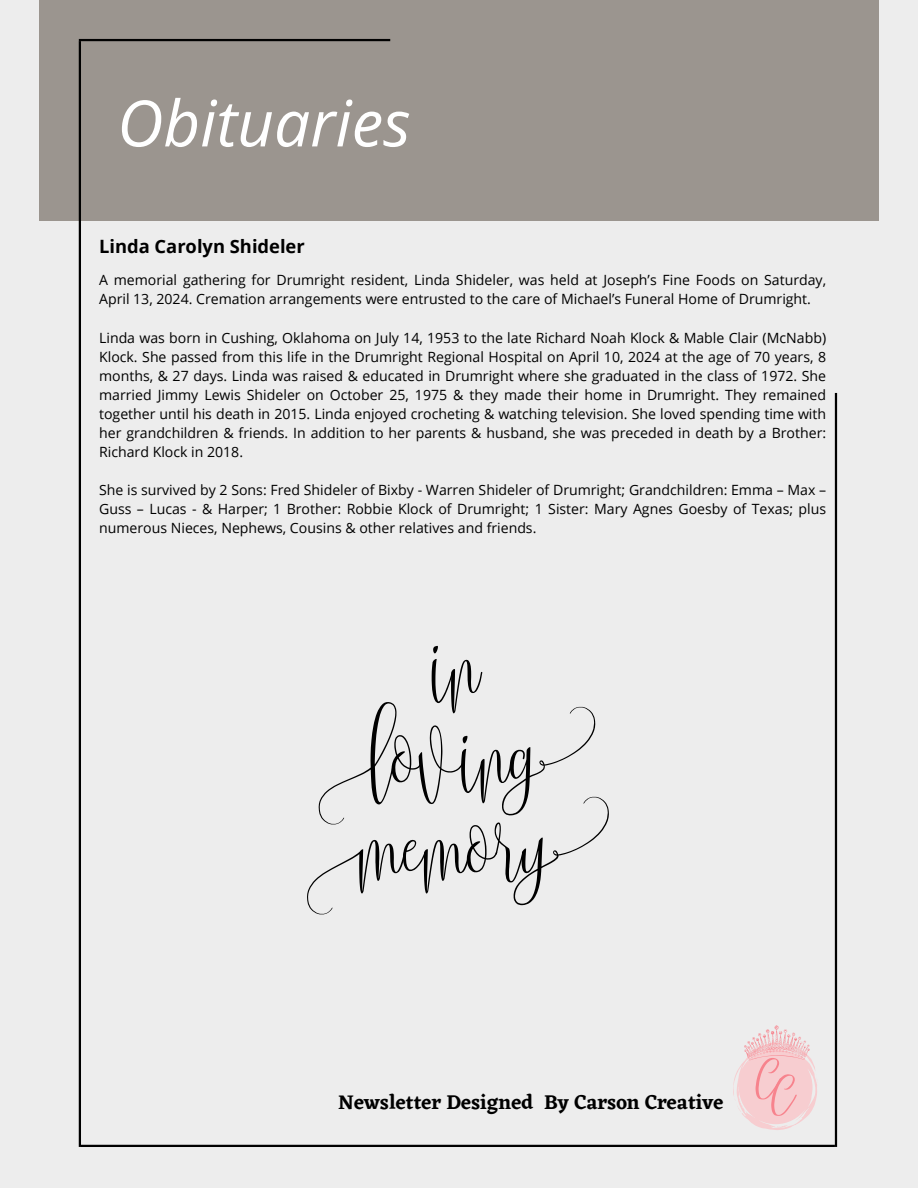
<style>
.page{position:relative;width:918px;height:1188px;background:#ededed}
.page>*{position:absolute;margin:0;border:0;box-sizing:border-box;transform-origin:0 0}
.t1{font:italic 63.9px "Open Sans";color:#fff}
.t2{font:600 20.55px "Eczar";color:#000}
.t3{font:700 18.3px "Open Sans";color:#000}
.t4{font:14.1px/19px "Open Sans";color:#000;text-align:justify}
</style>
<div class="page">
<div style="left:39px;top:0;width:840px;height:221px;background:#9b958f"></div>
<hr style="left:835px;top:393px;width:2px;height:754px;background:#000">
<hr style="left:79px;top:41px;width:2px;height:1106px;background:#000">
<hr style="left:79px;top:39px;width:311px;height:2px;background:#000">
<hr style="left:81px;top:1145px;width:754px;height:2px;background:#000">
<svg style="left:307px;top:646px;width:302px;height:269px"></svg>
<svg style="left:733px;top:1025px;width:84px;height:105px"></svg>
<h1 class="t1" style="left:117px;top:78px;width:295px">Obituaries</h1>
<p class="t3" style="left:99px;top:233px;width:207px">Linda Carolyn Shideler</p>
<p class="t4" style="left:99px;top:270px;width:729px">A memorial gathering for Drumright resident, Linda Shideler, was held at Joseph’s Fine Foods on Saturday,<br>April 13, 2024. Cremation arrangements were entrusted to the care of Michael’s Funeral Home of Drumright.</p>
<p class="t4" style="left:99px;top:328px;width:729px">Linda was born in Cushing, Oklahoma on July 14, 1953 to the late Richard Noah Klock &amp; Mable Clair (McNabb)<br>Klock. She passed from this life in the Drumright Regional Hospital on April 10, 2024 at the age of 70 years, 8 months, &amp; 27 days. Linda was raised &amp; educated in Drumright where she graduated in the class of 1972. She married Jimmy Lewis Shideler on October 25, 1975 &amp; they made their home in Drumright. They remained together until his death in 2015. Linda enjoyed crocheting &amp; watching television. She loved spending time with her grandchildren &amp; friends. In addition to her parents &amp; husband, she was preceded in death by a Brother:<br>Richard Klock in 2018.</p>
<p class="t4" style="left:99px;top:480px;width:729px">She is survived by 2 Sons: Fred Shideler of Bixby - Warren Shideler of Drumright; Grandchildren: Emma – Max – Guss – Lucas - &amp; Harper; 1 Brother: Robbie Klock of Drumright; 1 Sister: Mary Agnes Goesby of Texas; plus numerous Nieces, Nephews, Cousins &amp; other relatives and friends.</p>
<h2 class="t2" style="left:338px;top:1090px;width:387px">Newsletter Designed By Carson Creative</h2>
</div>
